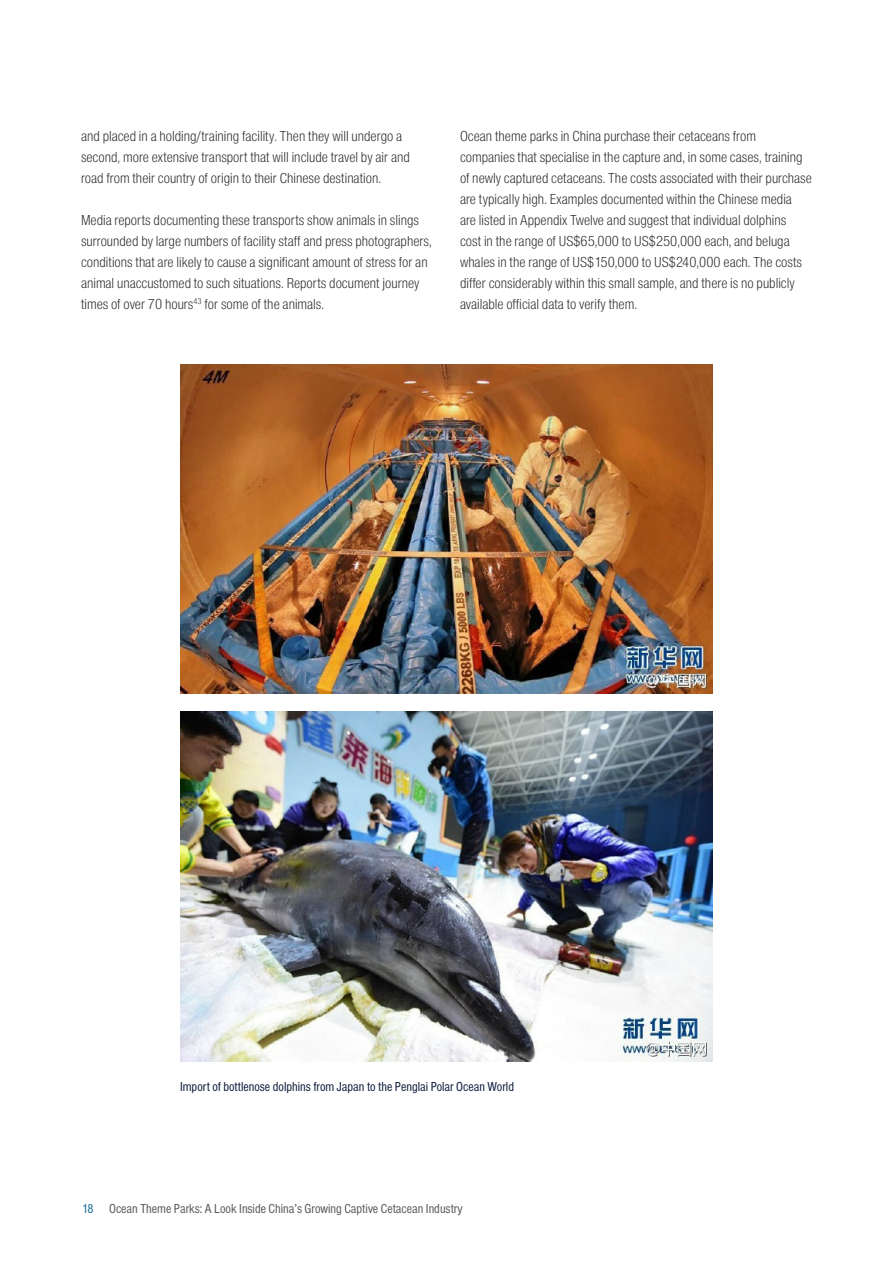
<style>
.page{position:relative;width:893px;height:1263px;background:#fff}
.page>*{position:absolute;margin:0;border:0;box-sizing:border-box;transform-origin:0 0}
.t1{font:300 condensed 15px/21px "Foundation Sans";color:#231f20}
.t2{font:condensed 13.5px "Foundation Sans";color:#57585a}
.t3{font:condensed 13.5px "Foundation Sans";color:#0e1d3c}
.t4{font:condensed 13.5px "Foundation Sans";color:#136d93}
</style>
<div class="page">
<img style="left:180px;top:364px;width:533px;height:330px">
<img style="left:180px;top:711px;width:533px;height:350px">
<p class="t1" style="left:81px;top:125px;width:330px">and placed in a holding/training facility. Then they will undergo a second, more extensive transport that will include travel by air and road from their country of origin to their Chinese destination.</p>
<p class="t1" style="left:81px;top:209px;width:352px">Media reports documenting these transports show animals in slings surrounded by large numbers of facility staff and press photographers, conditions that are likely to cause a significant amount of stress for an animal unaccustomed to such situations. Reports document journey times of over 70 hours<sup>43</sup> for some of the animals.</p>
<p class="t1" style="left:460px;top:125px;width:353px">Ocean theme parks in China purchase their cetaceans from companies that specialise in the capture and, in some cases, training of newly captured cetaceans. The costs associated with their purchase are typically high. Examples documented within the Chinese media<br>are listed in Appendix Twelve and suggest that individual dolphins<br>cost in the range of US$65,000 to US$250,000 each, and beluga whales in the range of US$150,000 to US$240,000 each. The costs differ considerably within this small sample, and there is no publicly available official data to verify them.</p>
<p class="t3" style="left:180px;top:1079px;width:335px">Import of bottlenose dolphins from Japan to the Penglai Polar Ocean World</p>
<p class="t4" style="left:82px;top:1201px;width:13px">18</p>
<p class="t2" style="left:109px;top:1201px;width:355px">Ocean Theme Parks: A Look Inside China’s Growing Captive Cetacean Industry</p>
</div>
